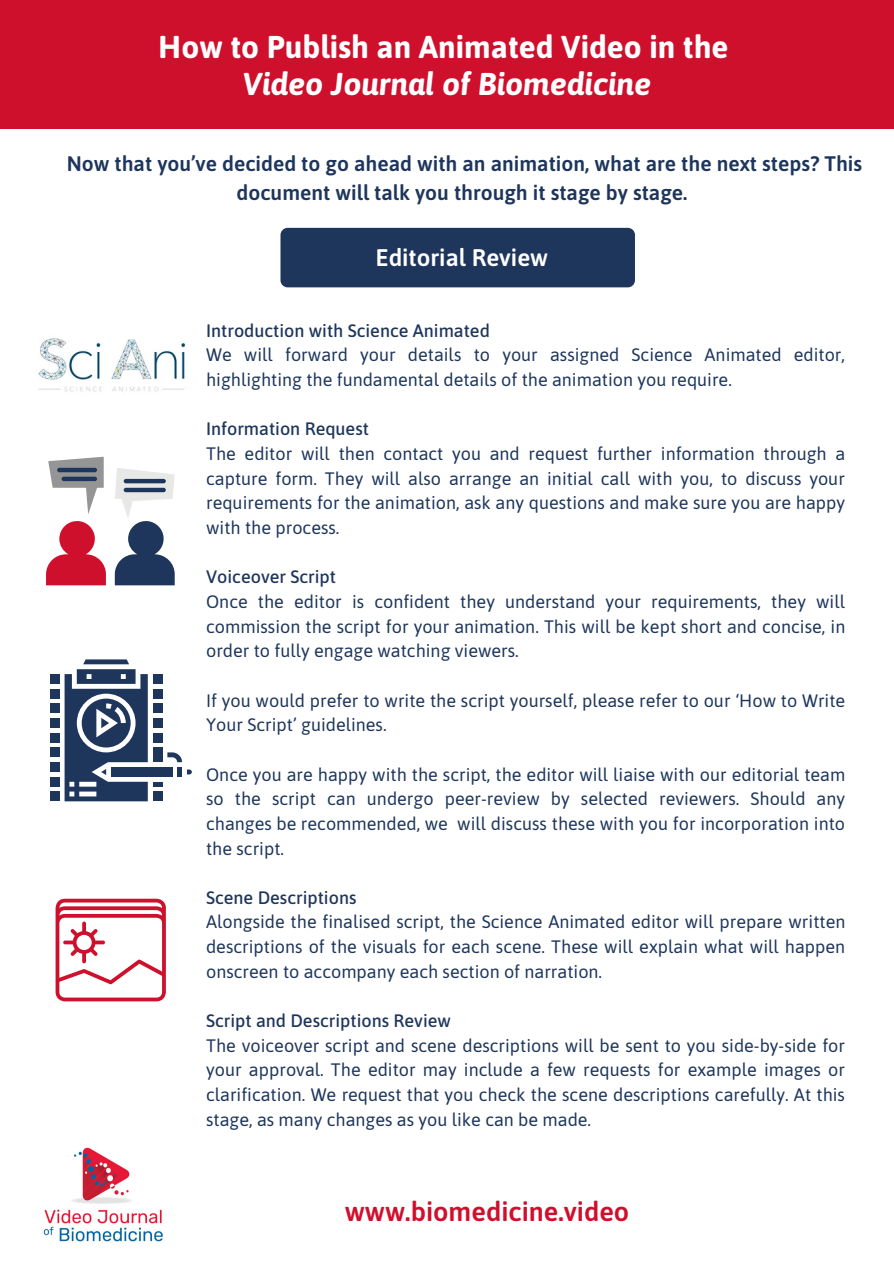
<style>
.page{position:relative;width:894px;height:1264px;background:#fff}
.page>*{position:absolute;margin:0;border:0;box-sizing:border-box;transform-origin:0 0}
.t1{font:700 31.5px "Asap";color:#fff}
.t2{font:italic 700 31.5px "Asap";color:#fff}
.t3{font:600 27px "Asap";color:#cf102d}
.t4{font:600 24px "Asap";color:#fff}
.t5{font:600 21px/29.1px "Asap";color:#1e365c;text-align:center}
.t6{font:18px/24.6px "Asap";color:#1e365c;text-align:justify}
.t7{font:500 18px "Asap";color:#1e365c}
</style>
<div class="page">
<div style="left:0;top:0;width:893px;height:129px;background:#cf102d"></div>
<img style="left:38px;top:338px;width:148px;height:54px">
<svg style="left:46px;top:521px;width:60px;height:64px"></svg>
<svg style="left:48px;top:457px;width:56px;height:57px"></svg>
<svg style="left:115px;top:468px;width:60px;height:117px"></svg>
<hr style="left:57px;top:468px;width:40px;height:4px;background:#1e365c;border-radius:2px">
<div style="left:62px;top:476px;width:35px;height:5px;background:#1e365c;border-radius:2px"></div>
<hr style="left:124px;top:479px;width:42px;height:4px;background:#1e365c;border-radius:2px">
<hr style="left:124px;top:488px;width:42px;height:4px;background:#1e365c;border-radius:2px">
<svg style="left:167px;top:752px;width:15px;height:10px"></svg>
<div style="left:50px;top:718px;width:10px;height:10px;background:#1e365c"></div>
<div style="left:50px;top:703px;width:10px;height:10px;background:#1e365c"></div>
<div style="left:50px;top:732px;width:10px;height:10px;background:#1e365c"></div>
<div style="left:153px;top:688px;width:9px;height:10px;background:#1e365c"></div>
<div style="left:153px;top:674px;width:9px;height:10px;background:#1e365c"></div>
<div style="left:153px;top:703px;width:9px;height:10px;background:#1e365c"></div>
<div style="left:153px;top:747px;width:9px;height:15px;background:#1e365c"></div>
<div style="left:153px;top:732px;width:9px;height:10px;background:#1e365c"></div>
<div style="left:153px;top:718px;width:9px;height:10px;background:#1e365c"></div>
<div style="left:50px;top:674px;width:10px;height:10px;background:#1e365c"></div>
<div style="left:153px;top:781px;width:9px;height:5px;background:#1e365c"></div>
<div style="left:153px;top:791px;width:9px;height:10px;background:#1e365c"></div>
<svg style="left:187px;top:769px;width:5px;height:5px"></svg>
<div style="left:177px;top:767px;width:5px;height:10px;background:#1e365c"></div>
<div style="left:50px;top:688px;width:10px;height:10px;background:#1e365c"></div>
<div style="left:50px;top:777px;width:10px;height:9px;background:#1e365c"></div>
<div style="left:50px;top:791px;width:10px;height:10px;background:#1e365c"></div>
<div style="left:50px;top:762px;width:10px;height:10px;background:#1e365c"></div>
<div style="left:50px;top:747px;width:10px;height:10px;background:#1e365c"></div>
<div style="left:111px;top:767px;width:61px;height:10px;background:#1e365c"></div>
<svg style="left:65px;top:659px;width:83px;height:142px"></svg>
<div style="left:280px;top:228px;width:354px;height:59px;background:#1e365c;border-radius:7px"></div>
<svg style="left:56px;top:898px;width:110px;height:103px"></svg>
<img style="left:43px;top:1147px;width:120px;height:95px">
<h1 class="t1" style="left:158px;top:28px;width:571px">How to Publish an Animated Video in the</h1>
<h1 class="t2" style="left:243px;top:66px;width:410px">Video Journal of Biomedicine</h1>
<p class="t5" style="left:67px;top:149px;width:796px">Now that you’ve decided to go ahead with an animation, what are the next steps? This document will talk you through it stage by stage.</p>
<h3 class="t4" style="left:375px;top:244px;width:174px">Editorial Review</h3>
<p class="t7" style="left:206px;top:320px;width:285px">Introduction with Science Animated</p>
<p class="t6" style="left:206px;top:342px;width:640px">We will forward your details to your assigned Science Animated editor, highlighting the fundamental details of the animation you require.</p>
<p class="t7" style="left:206px;top:418px;width:164px">Information Request</p>
<p class="t6" style="left:206px;top:441px;width:640px">The editor will then contact you and request further information through a capture form. They will also arrange an initial call with you, to discuss your requirements for the animation, ask any questions and make sure you are happy with the process.</p>
<p class="t7" style="left:206px;top:566px;width:131px">Voiceover Script</p>
<p class="t6" style="left:206px;top:589px;width:640px">Once the editor is confident they understand your requirements, they will commission the script for your animation. This will be kept short and concise, in order to fully engage watching viewers.</p>
<p class="t6" style="left:206px;top:687px;width:640px">If you would prefer to write the script yourself, please refer to our ‘How to Write<br>Your Script’ guidelines.</p>
<p class="t6" style="left:206px;top:761px;width:640px">Once you are happy with the script, the editor will liaise with our editorial team so the script can undergo peer-review by selected reviewers. Should any changes be recommended, we will discuss these with you for incorporation into the script.</p>
<p class="t7" style="left:206px;top:887px;width:152px">Scene Descriptions</p>
<p class="t6" style="left:206px;top:909px;width:640px">Alongside the finalised script, the Science Animated editor will prepare written descriptions of the visuals for each scene. These will explain what will happen onscreen to accompany each section of narration.</p>
<p class="t7" style="left:206px;top:1010px;width:246px">Script and Descriptions Review</p>
<p class="t6" style="left:206px;top:1032px;width:640px">The voiceover script and scene descriptions will be sent to you side-by-side for your approval. The editor may include a few requests for example images or clarification. We request that you check the scene descriptions carefully. At this stage, as many changes as you like can be made.</p>
<h2 class="t3" style="left:344px;top:1195px;width:286px">www.biomedicine.video</h2>
</div>
